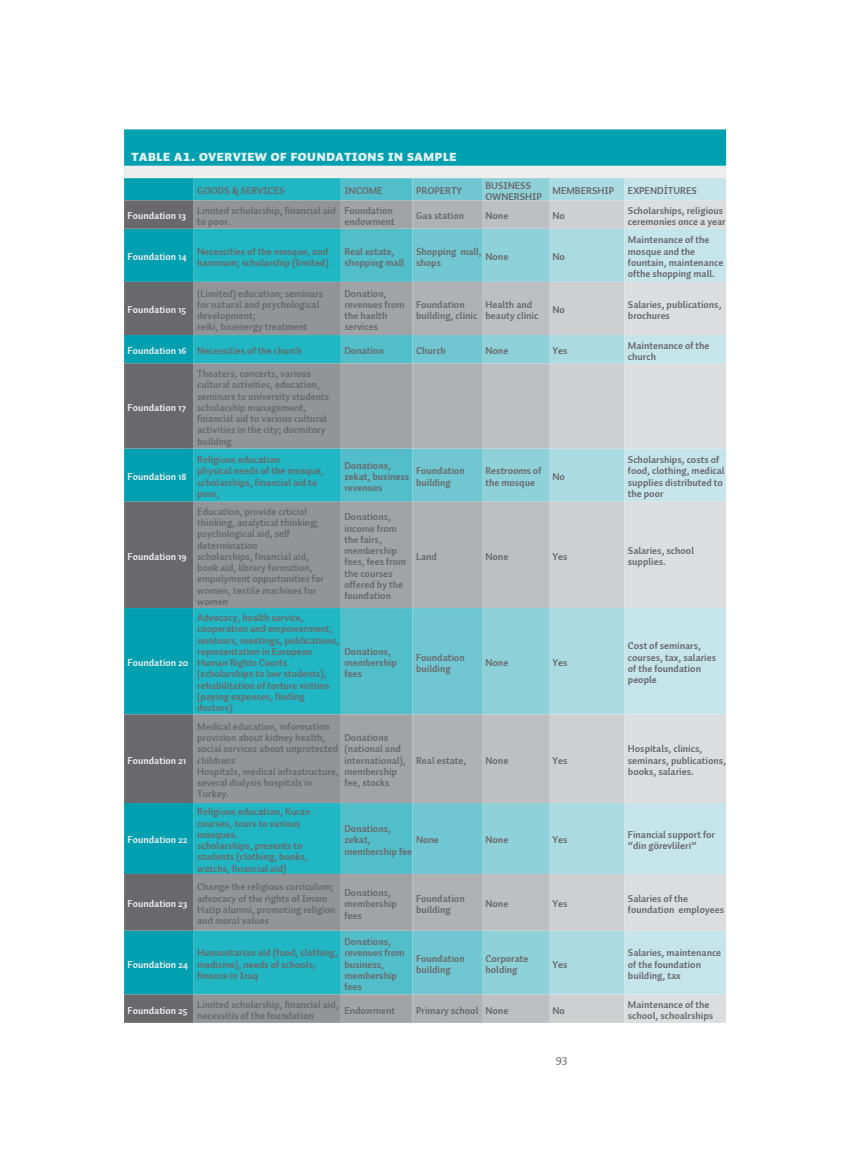
<style>
.page{position:relative;width:851px;height:1170px;background:#fff}
.page>*{position:absolute;margin:0;border:0;box-sizing:border-box;transform-origin:0 0}
.t1{font:15px "Auto 2 TR Black Sm Cp";color:#e2f2f4}
.t2{font:12.5px "Auto 2 TR Regular";color:#69696c}
.t3{font:10px/11.2px "Auto 2 TR Bold";color:#69696c}
.t4{font:10px "Auto 2 TR Bold";color:#eeeeef}
.s1{color:#eeeeef}
</style>
<div class="page">
<div style="left:124px;top:129px;width:602px;height:71px;background:#00a0b0"></div>
<div style="left:194px;top:178px;width:147px;height:22px;background:#21b6c3"></div>
<div style="left:341px;top:178px;width:71px;height:22px;background:#52bec9"></div>
<div style="left:412px;top:178px;width:70px;height:22px;background:#71c7d1"></div>
<svg style="left:482px;top:178px;width:67px;height:22px"></svg>
<div style="left:549px;top:178px;width:75px;height:22px;background:#abdbe2"></div>
<div style="left:624px;top:178px;width:102px;height:22px;background:#c5e5ea"></div>
<svg style="left:124px;top:200px;width:70px;height:822px;background:#3d848d"></svg>
<svg style="left:194px;top:200px;width:147px;height:822px;background:#5ea3ab"></svg>
<svg style="left:341px;top:200px;width:71px;height:822px;background:#7dafb6"></svg>
<svg style="left:412px;top:200px;width:70px;height:822px;background:#96bdc3"></svg>
<svg style="left:482px;top:200px;width:67px;height:822px;background:#a8c7cc"></svg>
<svg style="left:549px;top:200px;width:75px;height:822px;background:#bed4d8"></svg>
<svg style="left:624px;top:200px;width:102px;height:822px;background:#d1e0e4"></svg>
<div style="left:124px;top:166px;width:602px;height:12px;background:#eeeeef"></div>
<h1 class="t1" style="left:131px;top:148px;width:327px">table a1. overview of foundations in sample</h1>
<p class="t3" style="left:197px;top:185px;width:89px">GOODS &amp; SERVICES</p>
<p class="t3" style="left:344px;top:185px;width:40px">INCOME</p>
<p class="t3" style="left:416px;top:185px;width:48px">PROPERTY</p>
<p class="t3" style="left:485px;top:180px;width:58px">BUSINESS<br>OWNERSHIP</p>
<p class="t3" style="left:552px;top:185px;width:63px">MEMBERSHIP</p>
<p class="t3" style="left:627px;top:185px;width:71px">EXPENDİTURES</p>
<p class="t4" style="left:128px;top:209px;width:60px">Foundation 13</p>
<p class="t3" style="left:197px;top:205px;width:140px">Limited scholarship, financial aid to poor.</p>
<p class="t3" style="left:344px;top:205px;width:52px">Foundation endowment</p>
<p class="t3" style="left:416px;top:211px;width:49px">Gas station</p>
<p class="t3" style="left:485px;top:211px;width:24px">None</p>
<p class="t3" style="left:552px;top:211px;width:14px">No</p>
<p class="t3" style="left:627px;top:205px;width:99px">Scholarships, religious ceremonies once a year</p>
<p class="t4" style="left:128px;top:250px;width:61px">Foundation 14</p>
<p class="t3" style="left:197px;top:246px;width:133px">Necessities of the mosque, and hammam; scholarship (limited)</p>
<p class="t3" style="left:344px;top:246px;width:61px">Real estate, shopping mall</p>
<p class="t3" style="left:416px;top:246px;width:67px">Shopping mall, shops</p>
<p class="t3" style="left:485px;top:251px;width:24px">None</p>
<p class="t3" style="left:552px;top:251px;width:14px">No</p>
<p class="t3" style="left:627px;top:234px;width:97px">Maintenance of the mosque and the fountain, maintenance ofthe shopping mall.</p>
<p class="t3" style="left:197px;top:288px;width:127px">(Limited) education; seminars for natural and psychological development;<br>reiki, bioenergy treatment</p>
<p class="t3" style="left:344px;top:288px;width:62px">Donation, revenues from the haelth services</p>
<p class="t3" style="left:416px;top:299px;width:63px">Foundation building, clinic</p>
<p class="t3" style="left:485px;top:299px;width:54px">Health and beauty clinic</p>
<p class="t3" style="left:552px;top:304px;width:14px">No</p>
<p class="t3" style="left:627px;top:299px;width:95px">Salaries, publications, brochures</p>
<p class="t3" style="left:128px;top:345px;width:176px"><span class="s1">Foundation 16</span> Necessities of the church</p>
<p class="t3" style="left:344px;top:345px;width:41px">Donation</p>
<p class="t3" style="left:416px;top:345px;width:31px">Church</p>
<p class="t3" style="left:485px;top:345px;width:24px">None</p>
<p class="t3" style="left:552px;top:345px;width:17px">Yes</p>
<p class="t3" style="left:627px;top:340px;width:83px">Maintenance of the church</p>
<p class="t4" style="left:128px;top:303px;width:60px">Foundation 15</p>
<p class="t4" style="left:128px;top:401px;width:60px">Foundation 17</p>
<p class="t4" style="left:128px;top:470px;width:60px">Foundation 18</p>
<p class="t4" style="left:128px;top:550px;width:60px">Foundation 19</p>
<p class="t4" style="left:128px;top:656px;width:62px">Foundation 20</p>
<p class="t4" style="left:128px;top:753px;width:60px">Foundation 21</p>
<p class="t4" style="left:128px;top:833px;width:61px">Foundation 22</p>
<p class="t4" style="left:128px;top:897px;width:61px">Foundation 23</p>
<p class="t3" style="left:197px;top:368px;width:133px">Theaters, concerts, various cultural activities, education, seminars to university students scholarship management, financial aid to various cultural activities in the city; dormitory building</p>
<p class="t3" style="left:197px;top:454px;width:128px">Religious education<br>physical needs of the mosque, scholarships, financial aid to poor,</p>
<p class="t3" style="left:344px;top:460px;width:66px">Donations, zekat, business revenues</p>
<p class="t3" style="left:416px;top:465px;width:50px">Foundation building</p>
<p class="t3" style="left:485px;top:465px;width:57px">Restrooms of the mosque</p>
<p class="t3" style="left:552px;top:471px;width:14px">No</p>
<p class="t3" style="left:627px;top:454px;width:98px">Scholarships, costs of food, clothing, medical supplies distributed to the poor</p>
<p class="t3" style="left:197px;top:506px;width:128px">Education, provide crticial thinking, analytical thinking; psychological aid, self determination<br>scholarships, financial aid, book aid, library formation, empolyment oppurtunities for women, textile machines for women</p>
<p class="t3" style="left:344px;top:511px;width:63px">Donations, income from the fairs, membership fees, fees from the courses offered by the foundation</p>
<p class="t3" style="left:416px;top:551px;width:22px">Land</p>
<p class="t3" style="left:485px;top:551px;width:24px">None</p>
<p class="t3" style="left:552px;top:551px;width:17px">Yes</p>
<p class="t3" style="left:627px;top:545px;width:68px">Salaries, school supplies.</p>
<p class="t3" style="left:197px;top:612px;width:144px">Advocacy, health service, cooperation and empowerment, seminars, meetings, publications, representation in European<br>Human Rights Courts (scholarships to law students), rehabilitation of torture victims (paying expenses, finding doctors)</p>
<p class="t3" style="left:344px;top:646px;width:54px">Donations, membership fees</p>
<p class="t3" style="left:416px;top:651px;width:50px">Foundation building</p>
<p class="t3" style="left:485px;top:657px;width:24px">None</p>
<p class="t3" style="left:552px;top:657px;width:17px">Yes</p>
<p class="t3" style="left:627px;top:640px;width:90px">Cost of seminars, courses, tax, salaries of the foundation people</p>
<p class="t3" style="left:197px;top:721px;width:143px">Medical education, information provision about kidney health, social services about unprotected childrens<br>Hospitals, medical infrastructure, several dialysis hospitals in<br>Turkey.</p>
<p class="t3" style="left:344px;top:732px;width:63px">Donations (national and international), membership fee, stocks</p>
<p class="t3" style="left:416px;top:754px;width:52px">Real estate,</p>
<p class="t3" style="left:485px;top:754px;width:24px">None</p>
<p class="t3" style="left:552px;top:754px;width:17px">Yes</p>
<p class="t3" style="left:627px;top:743px;width:100px">Hospitals, clinics, seminars, publications, books, salaries.</p>
<p class="t3" style="left:197px;top:806px;width:115px">Religious education, Kuran courses, tours to various mosques.<br>scholarships, presents to students (clothing, books, watchs, financial aid)</p>
<p class="t3" style="left:344px;top:823px;width:69px">Donations, zekat, membership fee</p>
<p class="t3" style="left:416px;top:834px;width:24px">None</p>
<p class="t3" style="left:485px;top:834px;width:24px">None</p>
<p class="t3" style="left:552px;top:834px;width:17px">Yes</p>
<p class="t3" style="left:627px;top:829px;width:89px">Financial support for “din görevlileri”</p>
<p class="t3" style="left:197px;top:881px;width:140px">Change the religious curriculum; advocacy of the rights of Imam<br>Hatip alumni, promoting religion and moral values</p>
<p class="t3" style="left:344px;top:887px;width:54px">Donations, membership fees</p>
<p class="t3" style="left:416px;top:892px;width:50px">Foundation building</p>
<p class="t3" style="left:485px;top:898px;width:24px">None</p>
<p class="t3" style="left:552px;top:898px;width:17px">Yes</p>
<p class="t3" style="left:627px;top:892px;width:98px">Salaries of the foundation employees</p>
<p class="t4" style="left:128px;top:957px;width:62px">Foundation 24</p>
<p class="t3" style="left:197px;top:947px;width:142px">Humanitarian aid (food, clothing, medicine), needs of schools, finance in Iraq</p>
<p class="t3" style="left:344px;top:936px;width:62px">Donations, revenues from business, membership fees</p>
<p class="t3" style="left:416px;top:953px;width:50px">Foundation building</p>
<p class="t3" style="left:485px;top:953px;width:44px">Corporate holding</p>
<p class="t3" style="left:552px;top:958px;width:17px">Yes</p>
<p class="t3" style="left:627px;top:947px;width:95px">Salaries, maintenance of the foundation building, tax</p>
<p class="t4" style="left:128px;top:1003px;width:61px">Foundation 25</p>
<p class="t3" style="left:197px;top:999px;width:143px">Limited scholarship, financial aid, necessitis of the foundation</p>
<p class="t3" style="left:344px;top:1004px;width:52px">Endowment</p>
<p class="t3" style="left:416px;top:1004px;width:94px">Primary school None</p>
<p class="t3" style="left:552px;top:1004px;width:14px">No</p>
<p class="t3" style="left:627px;top:999px;width:87px">Maintenance of the school, schoalrships</p>
<p class="t2" style="left:555px;top:1051px;width:13px">93</p>
</div>
